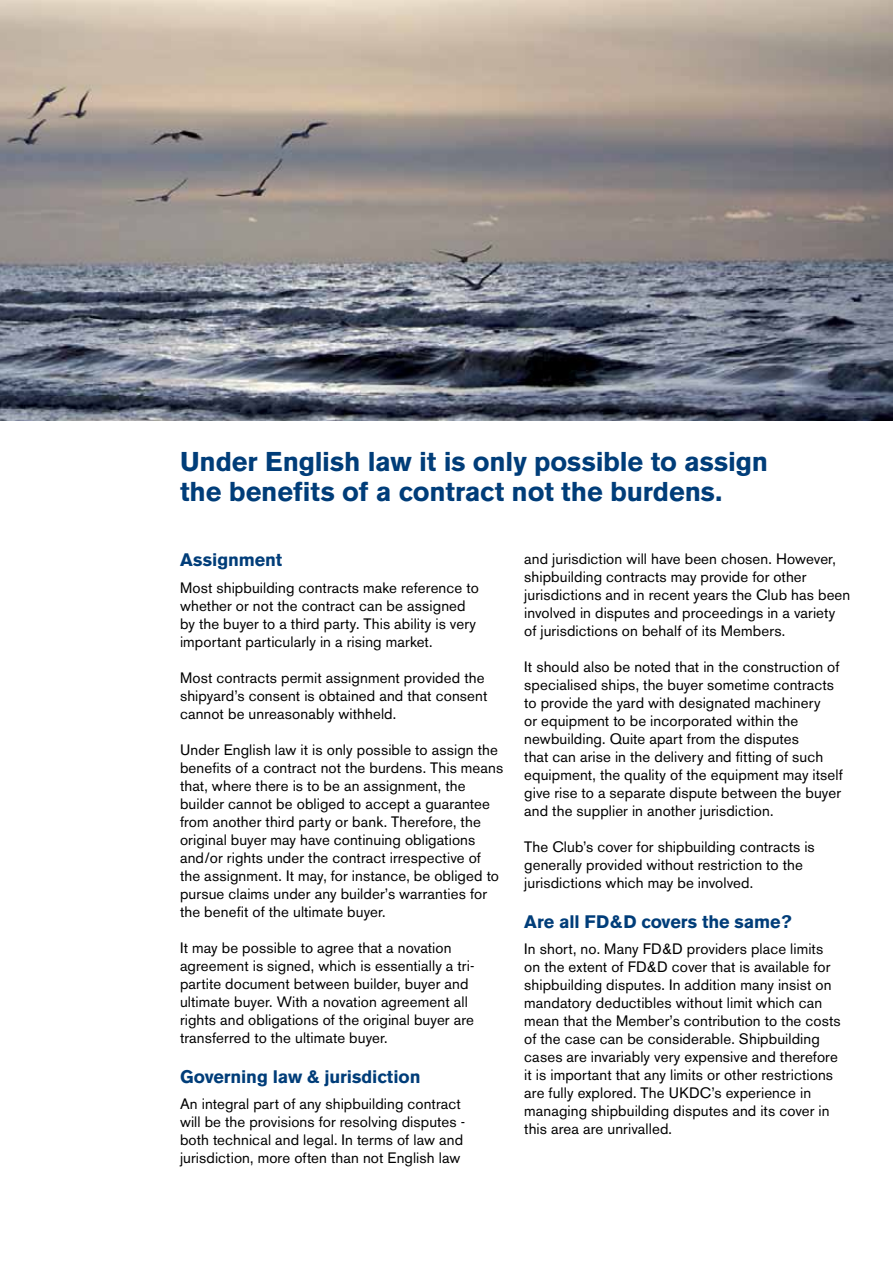
<style>
.page{position:relative;width:893px;height:1263px;background:#fff}
.page>*{position:absolute;margin:0;border:0;box-sizing:border-box;transform-origin:0 0}
.t1{font:700 27px/30px "Akzidenz Grotesk BE";letter-spacing:-.005em;color:#003d79}
.t2{font:700 18px "Akzidenz Grotesk BE";letter-spacing:-.005em;color:#003d79}
.t3{font:15px/18px "Akzidenz Grotesk BE";letter-spacing:.01em;color:#000}
</style>
<div class="page">
<img style="left:0;top:0;width:893px;height:421px">
<h1 class="t1" style="left:180px;top:447px;width:590px">Under English law it is only possible to assign the benefits of a contract not the burdens.</h1>
<p class="t2" style="left:180px;top:550px;width:104px">Assignment</p>
<p class="t3" style="left:180px;top:579px;width:300px">Most shipbuilding contracts make reference to whether or not the contract can be assigned by the buyer to a third party. This ability is very important particularly in a rising market.</p>
<p class="t3" style="left:180px;top:669px;width:309px">Most contracts permit assignment provided the shipyard’s consent is obtained and that consent cannot be unreasonably withheld.</p>
<p class="t3" style="left:180px;top:741px;width:325px">Under English law it is only possible to assign the benefits of a contract not the burdens. This means that, where there is to be an assignment, the builder cannot be obliged to accept a guarantee from another third party or bank. Therefore, the original buyer may have continuing obligations and/or rights under the contract irrespective of the assignment. It may, for instance, be obliged to pursue claims under any builder’s warranties for the benefit of the ultimate buyer.</p>
<p class="t3" style="left:180px;top:939px;width:296px">It may be possible to agree that a novation agreement is signed, which is essentially a tri&shy;partite document between builder, buyer and ultimate buyer. With a novation agreement all rights and obligations of the original buyer are transferred to the ultimate buyer.</p>
<p class="t2" style="left:180px;top:1066px;width:242px">Governing law &amp; jurisdiction</p>
<p class="t3" style="left:180px;top:1095px;width:287px">An integral part of any shipbuilding contract will be the provisions for resolving disputes - both technical and legal. In terms of law and jurisdiction, more often than not English law</p>
<p class="t3" style="left:524px;top:550px;width:328px">and jurisdiction will have been chosen. However, shipbuilding contracts may provide for other jurisdictions and in recent years the Club has been involved in disputes and proceedings in a variety of jurisdictions on behalf of its Members.</p>
<p class="t3" style="left:524px;top:658px;width:320px">It should also be noted that in the construction of specialised ships, the buyer sometime contracts to provide the yard with designated machinery<br>or equipment to be incorporated within the newbuilding. Quite apart from the disputes<br>that can arise in the delivery and fitting of such equipment, the quality of the equipment may itself give rise to a separate dispute between the buyer and the supplier in another jurisdiction.</p>
<p class="t3" style="left:524px;top:838px;width:292px">The Club’s cover for shipbuilding contracts is generally provided without restriction to the jurisdictions which may be involved.</p>
<p class="t2" style="left:524px;top:911px;width:269px">Are all FD&amp;D covers the same?</p>
<p class="t3" style="left:524px;top:940px;width:318px">In short, no. Many FD&amp;D providers place limits on the extent of FD&amp;D cover that is available for shipbuilding disputes. In addition many insist on mandatory deductibles without limit which can mean that the Member’s contribution to the costs of the case can be considerable. Shipbuilding cases are invariably very expensive and therefore it is important that any limits or other restrictions are fully explored. The UKDC’s experience in managing shipbuilding disputes and its cover in this area are unrivalled.</p>
</div>
